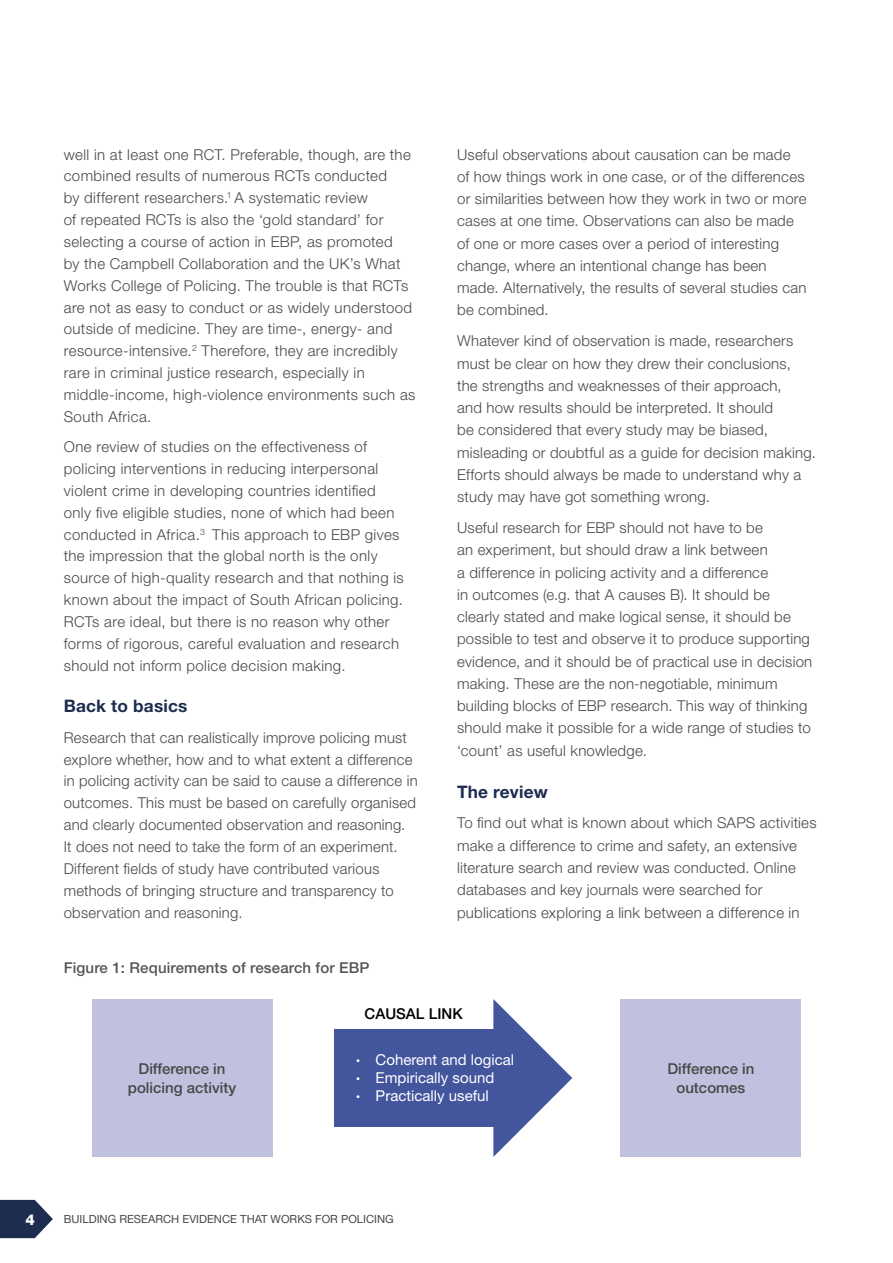
<style>
.page{position:relative;width:893px;height:1263px;background:#fff}
.page>*{position:absolute;margin:0;border:0;box-sizing:border-box;transform-origin:0 0}
.t1{font:700 17.25px "Helvetica Neue LT Std";letter-spacing:.01em;color:#1d2c4f}
.t2{font:300 15px/21.9px "Helvetica Neue LT Std";letter-spacing:.015em;color:#484848}
.t3{font:15px/18px "Helvetica Neue LT Std";color:#fff}
.t4{font:500 15px/19.5px "Helvetica Neue LT Std";color:#484848;text-align:center}
.t5{font:500 15px "Helvetica Neue LT Std";letter-spacing:.01em;color:#555}
.t6{font:500 15px "Helvetica Neue LT Std";color:#000}
.t7{font:800 15px "Helvetica Neue LT Std";color:#fff}
.t8{font:11.25px "Helvetica Neue LT Std";color:#484848}
.s1{font-weight:800}
</style>
<div class="page">
<svg style="left:1px;top:1200px;width:52px;height:38px"></svg>
<hr style="left:0;top:1200px;width:1px;height:38px;background:#1d2c4f">
<div style="left:92px;top:999px;width:180px;height:158px;background:#bfc1de"></div>
<div style="left:621px;top:999px;width:180px;height:158px;background:#bfc1de"></div>
<div style="left:334px;top:1029px;width:176px;height:98px;background:#43559d"></div>
<svg style="left:493px;top:999px;width:79px;height:158px"></svg>
<p class="t2" style="left:64px;top:143px;width:353px">well in at least one RCT. Preferable, though, are the combined results of numerous RCTs conducted<br>by different researchers.<sup>1</sup> A systematic review<br>of repeated RCTs is also the ‘gold standard’ for selecting a course of action in EBP, as promoted<br>by the Campbell Collaboration and the UK’s What Works College of Policing. The trouble is that RCTs are not as easy to conduct or as widely understood outside of medicine. They are time-, energy- and resource-intensive.<sup>2</sup> Therefore, they are incredibly rare in criminal justice research, especially in middle-income, high-violence environments such as South Africa.</p>
<p class="t2" style="left:64px;top:436px;width:342px">One review of studies on the effectiveness of policing interventions in reducing interpersonal violent crime in developing countries identified only five eligible studies, none of which had been conducted in Africa.<sup>3</sup> This approach to EBP gives the impression that the global north is the only source of high-quality research and that nothing is known about the impact of South African policing.<br>RCTs are ideal, but there is no reason why other forms of rigorous, careful evaluation and research should not inform police decision making.</p>
<p class="t1" style="left:64px;top:695px;width:125px">Back to basics</p>
<p class="t2" style="left:64px;top:726px;width:355px">Research that can realistically improve policing must explore whether, how and to what extent a difference in policing activity can be said to cause a difference in outcomes. This must be based on carefully organised and clearly documented observation and reasoning.<br>It does not need to take the form of an experiment.<br>Different fields of study have contributed various methods of bringing structure and transparency to observation and reasoning.</p>
<p class="t5" style="left:64px;top:958px;width:307px">Figure 1: Requirements of research for EBP</p>
<p class="t2" style="left:457px;top:143px;width:351px;line-height:22.4px">Useful observations about causation can be made<br>of how things work in one case, or of the differences or similarities between how they work in two or more cases at one time. Observations can also be made of one or more cases over a period of interesting change, where an intentional change has been made. Alternatively, the results of several studies can be combined.</p>
<p class="t2" style="left:457px;top:329px;width:360px;line-height:22.4px">Whatever kind of observation is made, researchers must be clear on how they drew their conclusions,<br>the strengths and weaknesses of their approach,<br>and how results should be interpreted. It should<br>be considered that every study may be biased, misleading or doubtful as a guide for decision making.<br>Efforts should always be made to understand why a study may have got something wrong.</p>
<p class="t2" style="left:457px;top:516px;width:357px;line-height:22.4px">Useful research for EBP should not have to be<br>an experiment, but should draw a link between<br>a difference in policing activity and a difference<br>in outcomes (e.g. that A causes B). It should be clearly stated and make logical sense, it should be possible to test and observe it to produce supporting evidence, and it should be of practical use in decision making. These are the non-negotiable, minimum building blocks of EBP research. This way of thinking should make it possible for a wide range of studies to ‘count’ as useful knowledge.</p>
<p class="t1" style="left:457px;top:781px;width:92px">The review</p>
<p class="t2" style="left:457px;top:812px;width:361px">To find out what is known about which SAPS activities make a difference to crime and safety, an extensive literature search and review was conducted. Online databases and key journals were searched for publications exploring a link between a difference in</p>
<p class="t6" style="left:365px;top:1004px;width:100px">CAUSAL LINK</p>
<p class="t3" style="left:356px;top:1051px;width:160px"><span class="s1">·</span> Coherent and logical <span class="s1">·</span> Empirically sound<br><span class="s1">·</span> Practically useful</p>
<p class="t4" style="left:128px;top:1058px;width:110px">Difference in policing activity</p>
<p class="t4" style="left:667px;top:1058px;width:89px">Difference in outcomes</p>
<p class="t7" style="left:26px;top:1210px;width:11px">4</p>
<p class="t8" style="left:64px;top:1212px;width:331px">BUILDING RESEARCH EVIDENCE THAT WORKS FOR POLICING</p>
</div>
